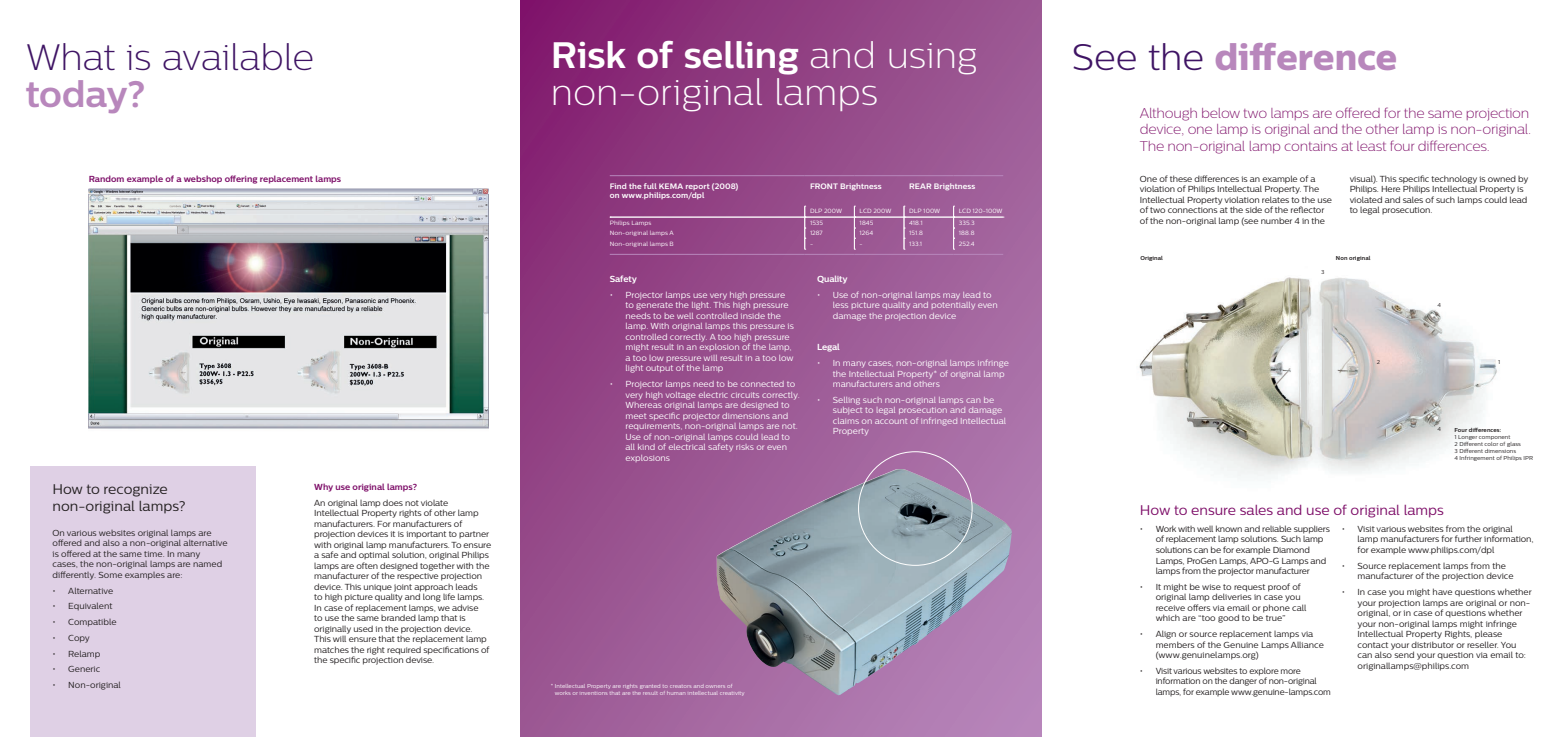
<style>
.page{position:relative;width:1563px;height:737px;background:#fff}
.page>*{position:absolute;margin:0;border:0;box-sizing:border-box;transform-origin:0 0}
.t1{font:700 36.75px "Centrale Sans";letter-spacing:-.005em;color:#fff}
.t2{font:36.75px "Centrale Sans X Light";letter-spacing:-.005em;color:#fff}
.t3{font:36.75px "Centrale Sans X Bold";color:#b887bc}
.t4{font:36.75px "Centrale Sans X Light";letter-spacing:-.01em;color:#3f1464}
.t5{font:700 36.75px "Centrale Sans";letter-spacing:-.01em;color:#b887bc}
.t6{font:14px/16.6px "Centrale Sans X Light";letter-spacing:-.02em;color:#7e0f69}
.t7{font:14px "Centrale Sans";letter-spacing:-.005em;color:#7e0f69}
.t8{font:14px/16.6px "Centrale Sans";color:#231f20}
.t9{font:8.75px/10.5px "Centrale Sans";letter-spacing:-.01em;color:#231f20}
.t10{font:8.75px/10.5px "Centrale Sans";color:#fff}
.t11{font:700 8.75px "Centrale Sans";color:#7e0f69}
.t12{font:700 8.75px "Centrale Sans";letter-spacing:-.015em;color:#fff}
.t13{font:700 7.88px/9.5px "Centrale Sans";letter-spacing:.015em;color:#fff}
.t14{font:6.12px "Centrale Sans";letter-spacing:.015em;color:#fff}
.t15{font:5.69px/7px "Centrale Sans";letter-spacing:.01em;color:#fff}
.t16{font:5.69px/7px "Centrale Sans";letter-spacing:.01em;color:#231f20}
.t17{font:700 5.69px "Centrale Sans";letter-spacing:.01em;color:#231f20}
.s1{font-family:"Centrale Sans X Light";font-weight:400}
.s2{font-family:"Centrale Sans";font-weight:300;color:#3f1464}
</style>
<div class="page">
<img style="left:89px;top:188px;width:399px;height:241px">
<div style="left:30px;top:466px;width:225px;height:271px;background:#dfd0e5"></div>
<svg style="left:521px;top:0;width:521px;height:737px;background:#99508f"></svg>
<img style="left:717px;top:469px;width:295px;height:227px">
<hr style="left:610px;top:175px;width:195px;height:1px;background:#b887bc">
<hr style="left:805px;top:175px;width:49px;height:1px;background:#b887bc">
<hr style="left:854px;top:175px;width:50px;height:1px;background:#b887bc">
<hr style="left:904px;top:175px;width:49px;height:1px;background:#b887bc">
<hr style="left:953px;top:175px;width:50px;height:1px;background:#b887bc">
<hr style="left:610px;top:254px;width:195px;height:1px;background:#b887bc">
<hr style="left:805px;top:254px;width:49px;height:1px;background:#b887bc">
<hr style="left:854px;top:254px;width:50px;height:1px;background:#b887bc">
<hr style="left:904px;top:254px;width:49px;height:1px;background:#b887bc">
<hr style="left:953px;top:254px;width:50px;height:1px;background:#b887bc">
<svg style="left:610px;top:206px;width:394px;height:44px;background:#9c5691"></svg>
<img style="left:1139px;top:277px;width:358px;height:200px">
<h1 class="t4" style="left:26px;top:36px;width:290px">What is available</h1>
<h1 class="t5" style="left:26px;top:71px;width:121px">today?</h1>
<p class="t11" style="left:89px;top:173px;width:254px">Random example of a webshop offering replacement lamps</p>
<h2 class="t8" style="left:53px;top:480px;width:135px">How to recognize non-original lamps?</h2>
<p class="t9" style="left:53px;top:527px;width:176px">On various websites original lamps are offered and also a non-original alternative is offered at the same time. In many cases, the non-original lamps are named differently. Some examples are:</p>
<p class="t9" style="left:53px;top:585px;width:62px">• Alternative</p>
<p class="t9" style="left:53px;top:601px;width:61px">• Equivalent</p>
<p class="t9" style="left:53px;top:616px;width:65px">• Compatible</p>
<p class="t9" style="left:53px;top:632px;width:39px">• Copy</p>
<p class="t9" style="left:53px;top:648px;width:49px">• Relamp</p>
<p class="t9" style="left:53px;top:664px;width:49px">• Generic</p>
<p class="t9" style="left:53px;top:679px;width:70px">• Non-original</p>
<p class="t11" style="left:314px;top:481px;width:104px">Why use original lamps?</p>
<p class="t9" style="left:314px;top:497px;width:178px">An original lamp does not violate Intellectual Property rights of other lamp manufacturers. For manufacturers of projection devices it is important to partner with original lamp manufacturers. To ensure a safe and optimal solution, original Philips lamps are often designed together with the manufacturer of the respective projection device. This unique joint approach leads<br>to high picture quality and long life lamps.<br>In case of replacement lamps, we advise<br>to use the same branded lamp that is originally used in the projection device.<br>This will ensure that the replacement lamp matches the right required specifications of the specific projection devise.</p>
<h1 class="t1" style="left:551px;top:33px;width:428px">Risk of selling <span class="s1">and using</span></h1>
<h1 class="t2" style="left:551px;top:71px;width:329px">non-original lamps</h1>
<p class="t13" style="left:610px;top:181px;width:130px">Find the full KEMA report (2008) on www.philips.com/dpl</p>
<p class="t13" style="left:810px;top:181px;width:73px">FRONT Brightness</p>
<p class="t13" style="left:909px;top:181px;width:68px">REAR Brightness</p>
<p class="t14" style="left:810px;top:207px;width:34px">DLP 200W</p>
<p class="t14" style="left:859px;top:207px;width:33px">LCD 200W</p>
<p class="t14" style="left:909px;top:207px;width:32px">DLP 100W</p>
<p class="t14" style="left:959px;top:207px;width:45px">LCD 120-100W</p>
<p class="t14" style="left:610px;top:219px;width:43px">Philips Lamps</p>
<p class="t14" style="left:810px;top:219px;width:15px">1535</p>
<p class="t14" style="left:859px;top:219px;width:15px">1845</p>
<p class="t14" style="left:909px;top:219px;width:15px">418.1</p>
<p class="t14" style="left:959px;top:219px;width:17px">335.3</p>
<p class="t14" style="left:610px;top:230px;width:66px">Non-original lamps A</p>
<p class="t14" style="left:810px;top:230px;width:14px">1287</p>
<p class="t14" style="left:859px;top:230px;width:15px">1264</p>
<p class="t14" style="left:909px;top:230px;width:15px">151.8</p>
<p class="t14" style="left:959px;top:230px;width:17px">188.8</p>
<p class="t14" style="left:610px;top:240px;width:66px">Non-original lamps B</p>
<p class="t14" style="left:810px;top:240px;width:5px">-</p>
<p class="t14" style="left:859px;top:240px;width:5px">-</p>
<p class="t14" style="left:909px;top:240px;width:14px">133.1</p>
<p class="t14" style="left:959px;top:240px;width:17px">252.4</p>
<p class="t12" style="left:610px;top:274px;width:29px">Safety</p>
<p class="t10" style="left:625px;top:289px;width:170px;text-indent:-16px">• Projector lamps use very high pressure to generate the light. This high pressure needs to be well controlled inside the lamp. With original lamps this pressure is controlled correctly. A too high pressure might result in an explosion of the lamp, a too low pressure will result in a too low light output of the lamp</p>
<p class="t10" style="left:625px;top:378px;width:176px;text-indent:-16px">• Projector lamps need to be connected to very high voltage electric circuits correctly.<br>Whereas original lamps are designed to meet specific projector dimensions and requirements, non-original lamps are not.<br>Use of non-original lamps could lead to all kind of electrical safety risks or even explosions</p>
<p class="t12" style="left:817px;top:274px;width:32px">Quality</p>
<p class="t10" style="left:833px;top:289px;width:166px;text-indent:-16px">• Use of non-original lamps may lead to less picture quality and potentially even damage the projection device</p>
<p class="t12" style="left:817px;top:342px;width:24px">Legal</p>
<p class="t10" style="left:833px;top:357px;width:177px;text-indent:-16px">• In many cases, non-original lamps infringe the Intellectual Property* of original lamp manufacturers and others</p>
<p class="t10" style="left:833px;top:394px;width:175px;text-indent:-16px">• Selling such non-original lamps can be subject to legal prosecution and damage claims on account of infringed Intellectual Property</p>
<p class="t15" style="left:555px;top:682px;width:191px;text-indent:-4px">* Intellectual Property are rights granted to creators and owners of works or inventions that are the result of human intellectual creativity</p>
<h1 class="t3" style="left:1071px;top:34px;width:327px"><span class="s2">See the</span> difference</h1>
<h2 class="t6" style="left:1140px;top:104px;width:393px">Although below two lamps are offered for the same projection device, one lamp is original and the other lamp is non-original.<br>The non-original lamp contains at least four differences.</h2>
<p class="t9" style="left:1140px;top:173px;width:194px">One of these differences is an example of a violation of Philips Intellectual Property. The Intellectual Property violation relates to the use of two connections at the side of the reflector of the non-original lamp (see number 4 in the</p>
<p class="t9" style="left:1349px;top:173px;width:180px">visual). This specific technology is owned by Philips. Here Philips Intellectual Property is violated and sales of such lamps could lead to legal prosecution.</p>
<p class="t17" style="left:1140px;top:254px;width:24px">Original</p>
<p class="t17" style="left:1336px;top:254px;width:36px">Non original</p>
<p class="t16" style="left:1321px;top:268px;width:5px">3</p>
<p class="t16" style="left:1437px;top:302px;width:5px">4</p>
<p class="t16" style="left:1376px;top:359px;width:5px">2</p>
<p class="t16" style="left:1498px;top:359px;width:4px">1</p>
<p class="t16" style="left:1437px;top:425px;width:5px">4</p>
<p class="t17" style="left:1454px;top:426px;width:48px">Four differences:</p>
<p class="t16" style="left:1454px;top:433px;width:80px">1 Longer component<br>2 Different color of glass<br>3 Different dimensions<br>4 Infringement of Philips IPR</p>
<h2 class="t7" style="left:1140px;top:501px;width:305px">How to ensure sales and use of original lamps</h2>
<p class="t9" style="left:1155px;top:523px;width:176px;text-indent:-16px">• Work with well known and reliable suppliers of replacement lamp solutions. Such lamp solutions can be for example Diamond Lamps, ProGen Lamps, APO-G Lamps and lamps from the projector manufacturer</p>
<p class="t9" style="left:1155px;top:581px;width:152px;text-indent:-16px">• It might be wise to request proof of original lamp deliveries in case you receive offers via email or phone call which are “too good to be true”</p>
<p class="t9" style="left:1155px;top:628px;width:170px;text-indent:-16px">• Align or source replacement lamps via members of the Genuine Lamps Alliance (www.genuinelamps.org)</p>
<p class="t9" style="left:1155px;top:665px;width:177px;text-indent:-16px">• Visit various websites to explore more information on the danger of non-original lamps, for example www.genuine-lamps.com</p>
<p class="t9" style="left:1357px;top:523px;width:178px;text-indent:-16px">• Visit various websites from the original lamp manufacturers for further information, for example www.philips.com/dpl</p>
<p class="t9" style="left:1357px;top:560px;width:157px;text-indent:-16px">• Source replacement lamps from the manufacturer of the projection device</p>
<p class="t9" style="left:1357px;top:586px;width:176px;text-indent:-16px">• In case you might have questions whether your projection lamps are original or non&shy;original, or in case of questions whether your non-original lamps might infringe Intellectual Property Rights, please contact your distributor or reseller. You can also send your question via email to: originallamps@philips.com</p>
</div>
